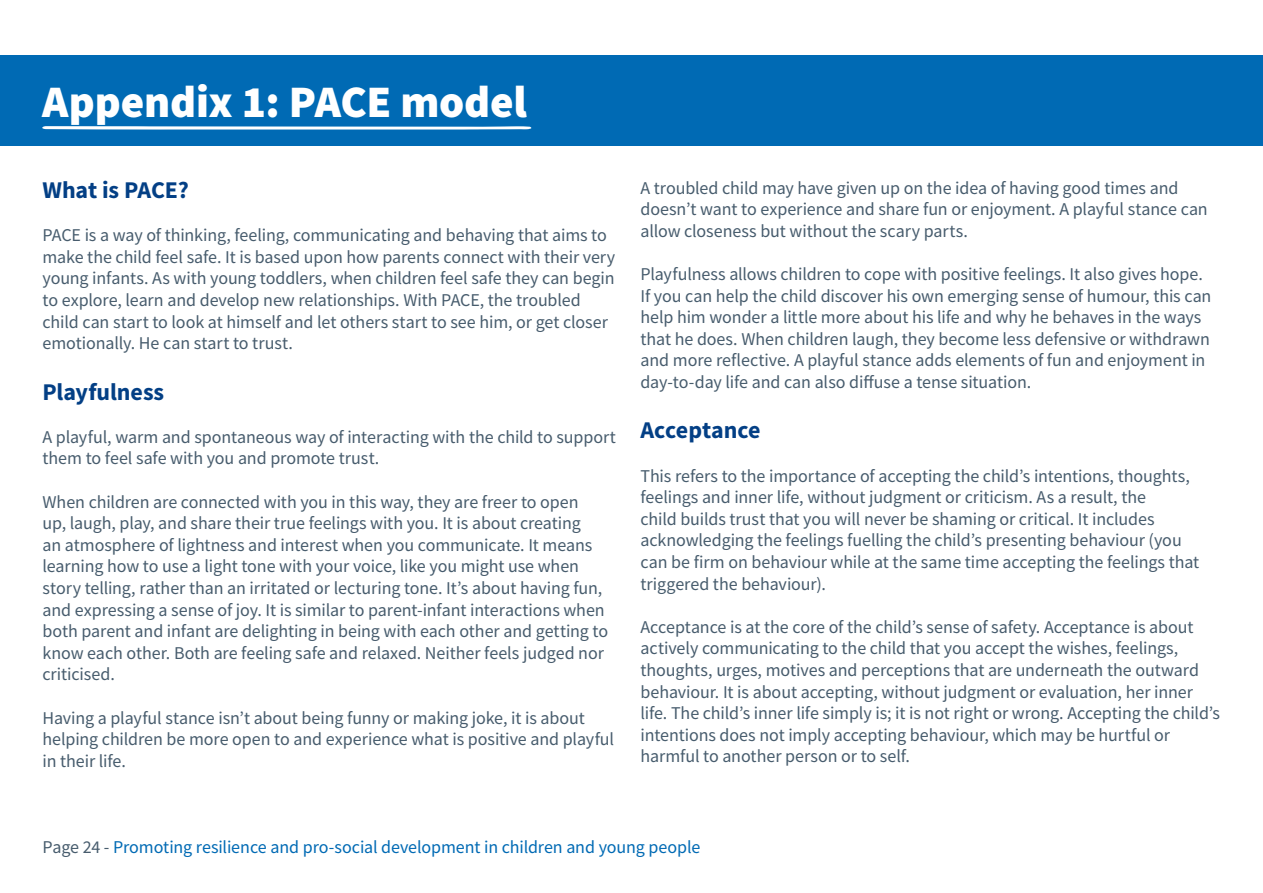
<style>
.page{position:relative;width:1263px;height:893px;background:#fff}
.page>*{position:absolute;margin:0;border:0;box-sizing:border-box;transform-origin:0 0}
.t1{font:900 45px "Source Sans Pro";letter-spacing:-.005em;color:#fff}
.t2{font:700 24px "Source Sans Pro";letter-spacing:-.005em;color:#033f85}
.t3{font:18px/21.6px "Source Sans Pro";letter-spacing:-.005em;color:#475c6d}
.t4{font:18px "Source Sans Pro";letter-spacing:-.005em;color:#006ab4}
.s1{color:#475c6d}
</style>
<div class="page">
<div style="left:0;top:55px;width:1263px;height:90px;background:#006ab4"></div>
<svg style="left:42px;top:126px;width:489px;height:4px"></svg>
<h1 class="t1" style="left:42px;top:71px;width:486px">Appendix 1: PACE model</h1>
<h2 class="t2" style="left:43px;top:174px;width:148px">What is PACE?</h2>
<p class="t3" style="left:43px;top:224px;width:574px">PACE is a way of thinking, feeling, communicating and behaving that aims to make the child feel safe. It is based upon how parents connect with their very young infants. As with young toddlers, when children feel safe they can begin to explore, learn and develop new relationships. With PACE, the troubled child can start to look at himself and let others start to see him, or get closer emotionally. He can start to trust.</p>
<h2 class="t2" style="left:43px;top:375px;width:123px">Playfulness</h2>
<p class="t3" style="left:43px;top:426px;width:575px">A playful, warm and spontaneous way of interacting with the child to support them to feel safe with you and promote trust.</p>
<p class="t3" style="left:43px;top:491px;width:567px">When children are connected with you in this way, they are freer to open<br>up, laugh, play, and share their true feelings with you. It is about creating<br>an atmosphere of lightness and interest when you communicate. It means learning how to use a light tone with your voice, like you might use when story telling, rather than an irritated or lecturing tone. It’s about having fun, and expressing a sense of joy. It is similar to parent-infant interactions when both parent and infant are delighting in being with each other and getting to know each other. Both are feeling safe and relaxed. Neither feels judged nor criticised.</p>
<p class="t3" style="left:43px;top:707px;width:573px">Having a playful stance isn’t about being funny or making joke, it is about helping children be more open to and experience what is positive and playful in their life.</p>
<p class="t3" style="left:640px;top:177px;width:569px">A troubled child may have given up on the idea of having good times and doesn’t want to experience and share fun or enjoyment. A playful stance can allow closeness but without the scary parts.</p>
<p class="t3" style="left:640px;top:263px;width:572px">Playfulness allows children to cope with positive feelings. It also gives hope.<br>If you can help the child discover his own emerging sense of humour, this can help him wonder a little more about his life and why he behaves in the ways that he does. When children laugh, they become less defensive or withdrawn and more reflective. A playful stance adds elements of fun and enjoyment in day-to-day life and can also diffuse a tense situation.</p>
<h2 class="t2" style="left:640px;top:414px;width:122px">Acceptance</h2>
<p class="t3" style="left:640px;top:465px;width:560px">This refers to the importance of accepting the child’s intentions, thoughts, feelings and inner life, without judgment or criticism. As a result, the<br>child builds trust that you will never be shaming or critical. It includes acknowledging the feelings fuelling the child’s presenting behaviour (you can be firm on behaviour while at the same time accepting the feelings that triggered the behaviour).</p>
<p class="t3" style="left:640px;top:616px;width:581px">Acceptance is at the core of the child’s sense of safety. Acceptance is about actively communicating to the child that you accept the wishes, feelings, thoughts, urges, motives and perceptions that are underneath the outward behaviour. It is about accepting, without judgment or evaluation, her inner life. The child’s inner life simply is; it is not right or wrong. Accepting the child’s intentions does not imply accepting behaviour, which may be hurtful or harmful to another person or to self.</p>
<p class="t4" style="left:43px;top:835px;width:659px"><span class="s1">Page 24 -</span> Promoting resilience and pro-social development in children and young people</p>
</div>
